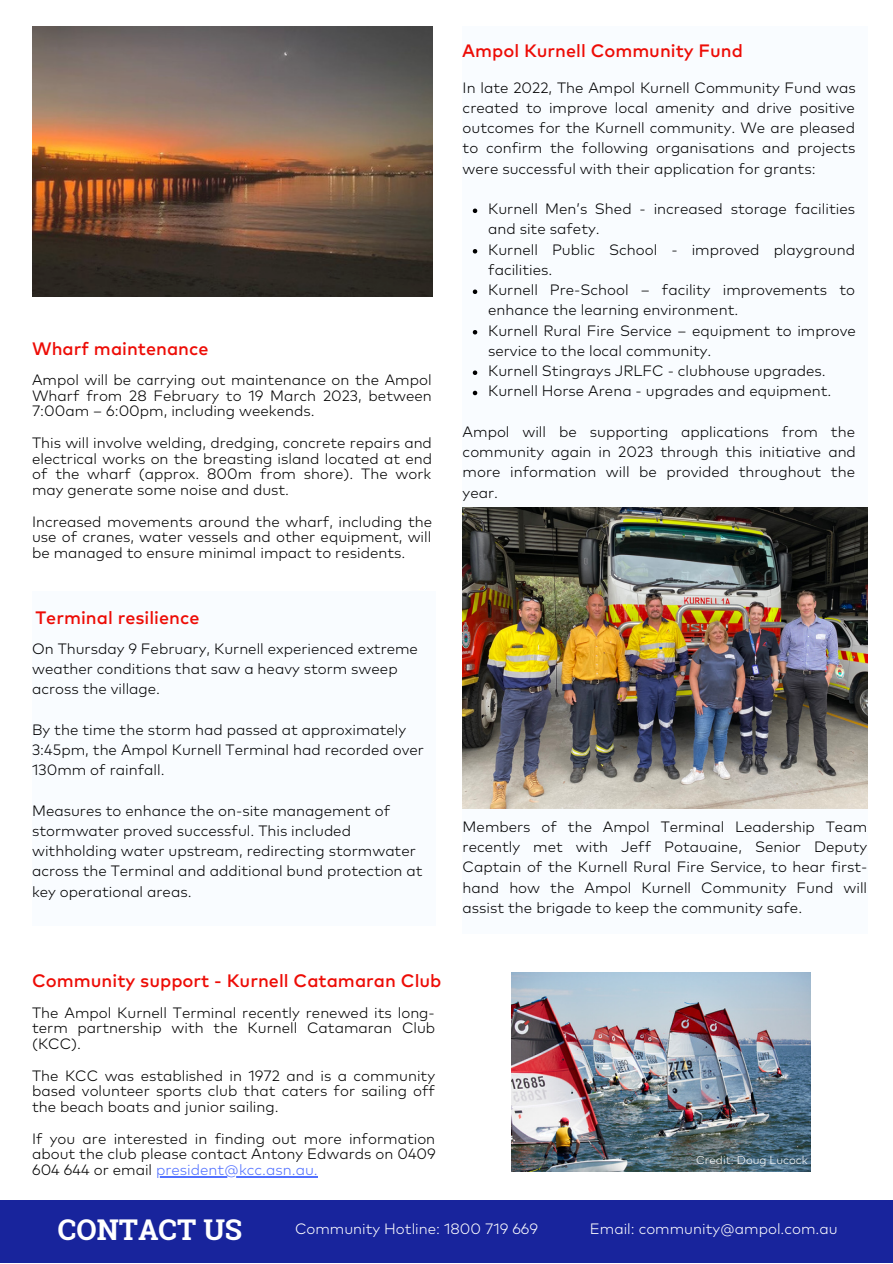
<style>
.page{position:relative;width:893px;height:1264px;background:#fff}
.page>*{position:absolute;margin:0;border:0;box-sizing:border-box;transform-origin:0 0}
.t1{font:700 28.65px "Roboto Slab";color:#fff}
.t2{font:500 18px "Mark OT";color:#ed0c06}
.t3{font:300 15px/20.2px "Mark OT";color:#000;text-align:justify}
.t4{font:300 15px "Mark OT";color:#fff}
.t5{font:300 11.4px "Mark OT";color:#fff}
.s1{color:#5271ff}
</style>
<div class="page">
<div style="left:0;top:1200px;width:892px;height:62px;background:#18249c"></div>
<div style="left:462px;top:26px;width:405px;height:908px;background:#f9fcff"></div>
<img style="left:462px;top:507px;width:405px;height:301px">
<img style="left:32px;top:26px;width:400px;height:270px">
<div style="left:32px;top:591px;width:404px;height:334px;background:#f9fcff"></div>
<img style="left:511px;top:972px;width:299px;height:199px">
<svg style="left:472px;top:208px;width:5px;height:5px"></svg>
<svg style="left:472px;top:249px;width:5px;height:4px"></svg>
<svg style="left:472px;top:289px;width:5px;height:5px"></svg>
<svg style="left:472px;top:330px;width:5px;height:4px"></svg>
<svg style="left:472px;top:370px;width:5px;height:5px"></svg>
<svg style="left:472px;top:391px;width:5px;height:4px"></svg>
<hr style="left:156px;top:1176px;width:162px;height:1px;background:#5271ff">
<p class="t2" style="left:462px;top:42px;width:282px">Ampol Kurnell Community Fund</p>
<p class="t2" style="left:32px;top:341px;width:178px">Wharf maintenance</p>
<p class="t3" style="left:32px;top:372px;width:401px;line-height:15.8px">Ampol will be carrying out maintenance on the Ampol Wharf from 28 February to 19 March 2023, between 7:00am – 6:00pm, including weekends.</p>
<p class="t3" style="left:32px;top:435px;width:401px;line-height:15.8px">This will involve welding, dredging, concrete repairs and electrical works on the breasting island located at end of the wharf (approx. 800m from shore). The work may generate some noise and dust.</p>
<p class="t3" style="left:32px;top:514px;width:401px;line-height:15.8px">Increased movements around the wharf, including the use of cranes, water vessels and other equipment, will be managed to ensure minimal impact to residents.</p>
<p class="t2" style="left:35px;top:610px;width:165px">Terminal resilience</p>
<p class="t3" style="left:32px;top:639px;width:387px;text-align:left">On Thursday 9 February, Kurnell experienced extreme weather conditions that saw a heavy storm sweep across the village.</p>
<p class="t3" style="left:32px;top:720px;width:393px;text-align:left">By the time the storm had passed at approximately<br>3:45pm, the Ampol Kurnell Terminal had recorded over<br>130mm of rainfall.</p>
<p class="t3" style="left:32px;top:801px;width:392px;text-align:left">Measures to enhance the on-site management of stormwater proved successful. This included withholding water upstream, redirecting stormwater across the Terminal and additional bund protection at key operational areas.</p>
<p class="t3" style="left:462px;top:78px;width:394px">In late 2022, The Ampol Kurnell Community Fund was created to improve local amenity and drive positive outcomes for the Kurnell community. We are pleased to confirm the following organisations and projects were successful with their application for grants:</p>
<p class="t3" style="left:488px;top:200px;width:369px;text-align:left">Kurnell Men’s Shed - increased storage facilities and site safety.<br>Kurnell Public School - improved playground facilities.<br>Kurnell Pre-School – facility improvements to enhance the learning environment.<br>Kurnell Rural Fire Service – equipment to improve service to the local community.<br>Kurnell Stingrays JRLFC - clubhouse upgrades.<br>Kurnell Horse Arena - upgrades and equipment.</p>
<p class="t3" style="left:462px;top:422px;width:395px">Ampol will be supporting applications from the community again in 2023 through this initiative and more information will be provided throughout the year.</p>
<p class="t3" style="left:462px;top:817px;width:406px">Members of the Ampol Terminal Leadership Team recently met with Jeff Potauaine, Senior Deputy Captain of the Kurnell Rural Fire Service, to hear first&shy;hand how the Ampol Kurnell Community Fund will assist the brigade to keep the community safe.</p>
<p class="t2" style="left:32px;top:973px;width:411px">Community support - Kurnell Catamaran Club</p>
<p class="t3" style="left:32px;top:1005px;width:404px;line-height:15.8px">The Ampol Kurnell Terminal recently renewed its long&shy;term partnership with the Kurnell Catamaran Club (KCC).</p>
<p class="t3" style="left:32px;top:1068px;width:404px;line-height:15.8px">The KCC was established in 1972 and is a community based volunteer sports club that caters for sailing off the beach boats and junior sailing.</p>
<p class="t3" style="left:32px;top:1131px;width:405px;line-height:15.8px">If you are interested in finding out more information about the club please contact Antony Edwards on 0409<br>604 644 or email <span class="s1">president@kcc.asn.au.</span></p>
<p class="t5" style="left:696px;top:1154px;width:113px">Credit: Doug Lucock</p>
<h1 class="t1" style="left:58px;top:1209px;width:186px">CONTACT US</h1>
<p class="t4" style="left:295px;top:1221px;width:245px">Community Hotline: 1800 719 669</p>
<p class="t4" style="left:589px;top:1221px;width:249px">Email: community@ampol.com.au</p>
</div>
